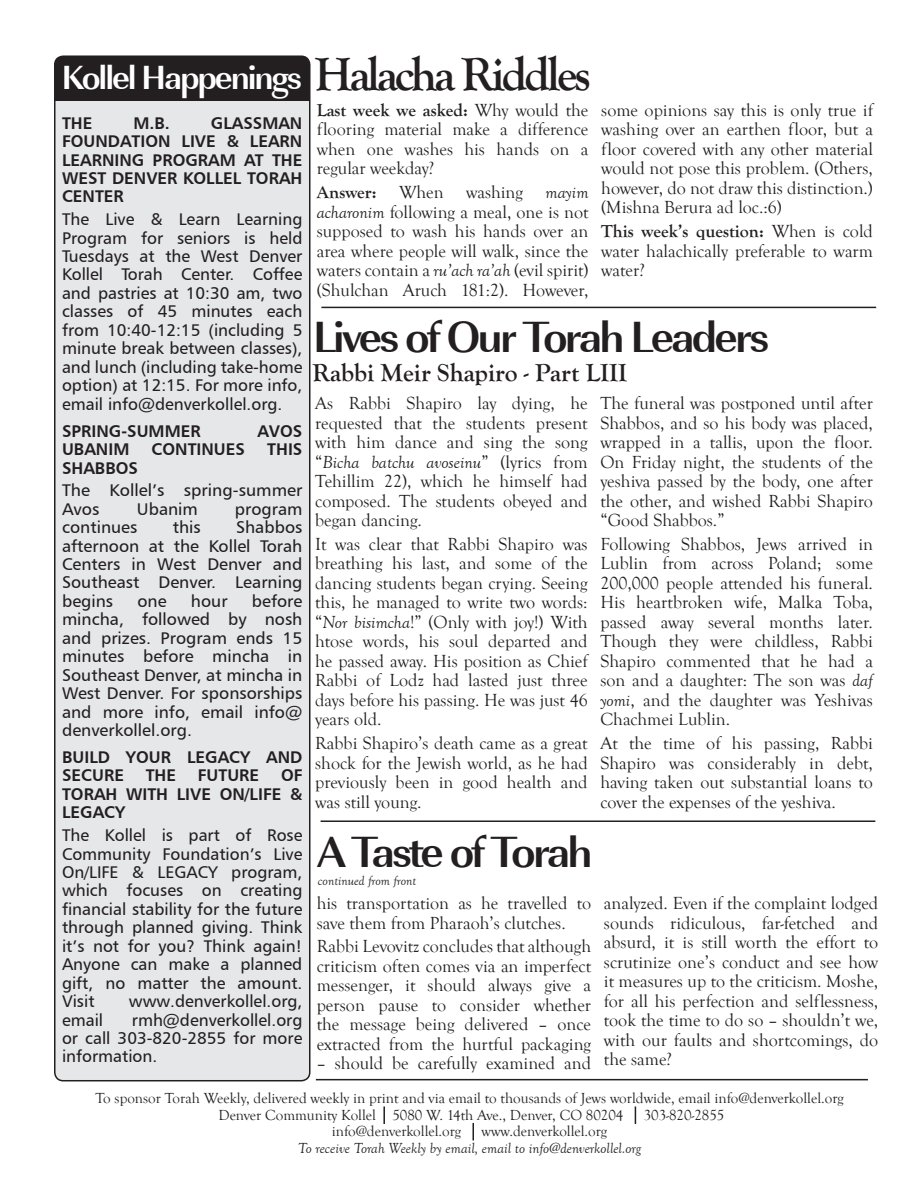
<style>
.page{position:relative;width:918px;height:1188px;background:#fff}
.page>*{position:absolute;margin:0;border:0;box-sizing:border-box;transform-origin:0 0}
.t1{font:700 48px "Goudy Old Style T";letter-spacing:-.06em;color:#231f20}
.t2{font:700 45px "URW Imperial T";letter-spacing:-.06em;color:#231f20}
.t3{font:700 34.5px "URW Imperial T";letter-spacing:-.06em;color:#fff}
.t4{font:700 25.5px "Goudy Old Style T";color:#231f20}
.t5{font:18px/19.5px "Goudy Old Style T";color:#231f20;text-align:justify}
.t6{font:16.95px/18.5px "Humanist 777 BT Roman B";color:#231f20;text-align:justify}
.t7{font:16.95px/18.5px "Humanist 777 BT Bold B";color:#231f20;text-align:justify}
.t8{font:15px "Goudy Old Style T";color:#231f20}
.t9{font:italic 15px "Goudy Old Style T";color:#231f20}
.t10{font:italic 13.5px "Goudy Old Style T";color:#231f20}
.s1{font-weight:700}
.s2{font-style:italic}
</style>
<div class="page">
<div style="left:55px;top:56px;width:255px;height:1025px;background:#e6e7e9;border-radius:9px"></div>
<div style="left:55px;top:56px;width:255px;height:45px;background:#231f20"></div>
<div style="left:54px;top:55px;width:257px;height:1026px;border:2px solid #231f20;border-radius:9px"></div>
<svg style="left:383px;top:1106px;width:2px;height:18px"></svg>
<svg style="left:635px;top:1106px;width:1px;height:18px"></svg>
<svg style="left:473px;top:1123px;width:1px;height:17px"></svg>
<hr style="left:321px;top:307px;width:555px;height:1px;background:#231f20">
<hr style="left:316px;top:1079px;width:552px;height:1px;background:#231f20">
<hr style="left:321px;top:820px;width:554px;height:2px;background:#231f20">
<p class="t3" style="left:61px;top:57px;width:242px">Kollel Happenings</p>
<p class="t1" style="left:315px;top:47px;width:278px">Halacha Riddles</p>
<p class="t7" style="left:62px;top:113px;width:242px;text-indent:149px">GLASSMAN FOUNDATION LIVE &amp; LEARN LEARNING PROGRAM AT THE WEST DENVER KOLLEL TORAH CENTER</p>
<p class="t6" style="left:62px;top:210px;width:242px">The Live &amp; Learn Learning Program for seniors is held Tuesdays at the West Denver Kollel Torah Center. Coffee and pastries at 10:30 am, two classes of 45 minutes each from 10:40-12:15 (including 5 minute break between classes), and lunch (including take-home option) at 12:15. For more info, email info@denverkollel.org.</p>
<p class="t7" style="left:62px;top:421px;width:140px">SPRING-SUMMER</p>
<p class="t7" style="left:257px;top:421px;width:46px">AVOS</p>
<p class="t7" style="left:62px;top:440px;width:69px">UBANIM</p>
<p class="t7" style="left:152px;top:440px;width:95px">CONTINUES</p>
<p class="t7" style="left:267px;top:440px;width:37px">THIS</p>
<p class="t7" style="left:62px;top:458px;width:77px">SHABBOS</p>
<p class="t6" style="left:62px;top:481px;width:242px">The Kollel’s spring-summer<br>Avos</p>
<p class="t7" style="left:62px;top:113px;width:32px">THE</p>
<p class="t7" style="left:133px;top:113px;width:38px">M.B.</p>
<p class="t6" style="left:137px;top:499px;width:63px">Ubanim</p>
<p class="t6" style="left:235px;top:499px;width:69px">program</p>
<p class="t6" style="left:62px;top:518px;width:242px;text-indent:174px">Shabbos afternoon at the Kollel Torah Centers in West Denver and Southeast Denver. Learning begins</p>
<p class="t6" style="left:62px;top:518px;width:77px">continues</p>
<p class="t6" style="left:173px;top:518px;width:30px">this</p>
<p class="t6" style="left:62px;top:591px;width:242px;text-indent:190px">before mincha, followed by nosh and prizes. Program ends 15 minutes before mincha in Southeast Denver, at mincha in West Denver. For sponsorships and more info, email info@ denverkollel.org.</p>
<p class="t7" style="left:62px;top:747px;width:242px">BUILD YOUR LEGACY AND<br>SECURE</p>
<p class="t6" style="left:137px;top:591px;width:31px">one</p>
<p class="t6" style="left:191px;top:591px;width:38px">hour</p>
<p class="t7" style="left:62px;top:766px;width:242px;text-indent:219px">OF TORAH WITH LIVE ON/LIFE &amp; LEGACY</p>
<p class="t6" style="left:62px;top:826px;width:242px">The Kollel is part of Rose Community Foundation’s Live On/LIFE &amp; LEGACY program, which focuses on creating financial stability for the future through planned giving. Think it’s not for you? Think again!<br>Anyone can make a planned gift, no matter the amount.<br>Visit</p>
<p class="t7" style="left:146px;top:766px;width:32px">THE</p>
<p class="t7" style="left:198px;top:766px;width:63px">FUTURE</p>
<p class="t6" style="left:129px;top:992px;width:175px">www.denverkollel.org,</p>
<p class="t6" style="left:62px;top:1010px;width:43px">email</p>
<p class="t6" style="left:62px;top:1010px;width:242px;text-indent:70px">rmh@denverkollel.org or call 303-820-2855 for more information.</p>
<p class="t5" style="left:317px;top:101px;width:273px"><span class="s1">Last week we asked:</span> Why would the flooring material make a difference when one washes his hands on a regular weekday?</p>
<p class="t5" style="left:317px;top:183px;width:273px"><span class="s1">Answer:</span> When washing <span class="s2">mayim acharonim</span> following a meal, one is not supposed to wash his hands over an area where people will walk, since the waters contain a <span class="s2">ru’ach ra’ah</span> (evil spirit) (Shulchan Aruch 181:2). However,</p>
<p class="t5" style="left:601px;top:101px;width:273px">some opinions say this is only true if washing over an earthen floor, but a floor covered with any other material would not pose this problem. (Others, however, do not draw this distinction.) (Mishna Berura ad loc.:6)</p>
<p class="t5" style="left:601px;top:222px;width:273px"><span class="s1">This week’s question:</span> When is cold water halachically preferable to warm water?</p>
<p class="t2" style="left:313px;top:310px;width:458px">Lives of Our Torah Leaders</p>
<p class="t4" style="left:313px;top:358px;width:316px">Rabbi Meir Shapiro - Part LIII</p>
<p class="t5" style="left:315px;top:394px;width:274px">As Rabbi Shapiro lay dying, he requested that the students present with him dance and sing the song “<span class="s2">Bicha batchu avoseinu</span>” (lyrics from Tehillim 22), which he himself had composed. The students obeyed and began dancing.</p>
<p class="t5" style="left:315px;top:535px;width:274px">It was clear that Rabbi Shapiro was breathing his last, and some of the dancing students began crying. Seeing this, he managed to write two words: “<span class="s2">Nor bisimcha</span>!” (Only with joy!) With htose words, his soul departed and he passed away. His position as Chief Rabbi of Lodz had lasted just three days before his passing. He was just 46 years old.</p>
<p class="t5" style="left:315px;top:734px;width:274px">Rabbi Shapiro’s death came as a great shock for the Jewish world, as he had previously been in good health and was still young.</p>
<p class="t5" style="left:600px;top:394px;width:274px">The funeral was postponed until after Shabbos, and so his body was placed, wrapped in a tallis, upon the floor.<br>On Friday night, the students of the yeshiva passed by the body, one after the other, and wished Rabbi Shapiro “Good Shabbos.”</p>
<p class="t5" style="left:600px;top:535px;width:274px">Following Shabbos, Jews arrived in Lublin from across Poland; some 200,000 people attended his funeral.<br>His heartbroken wife, Malka Toba, passed away several months later.<br>Though they were childless, Rabbi Shapiro commented that he had a son and a daughter: The son was <span class="s2">daf yomi</span>, and the daughter was Yeshivas Chachmei Lublin.</p>
<p class="t5" style="left:600px;top:734px;width:274px">At the time of his passing, Rabbi Shapiro was considerably in debt, having taken out substantial loans to cover the expenses of the yeshiva.</p>
<p class="t2" style="left:317px;top:825px;width:277px">A Taste of Torah</p>
<p class="t10" style="left:318px;top:873px;width:100px">continued from front</p>
<p class="t5" style="left:317px;top:894px;width:276px">his transportation as he travelled to save them from Pharaoh’s clutches.</p>
<p class="t5" style="left:317px;top:937px;width:276px">Rabbi Levovitz concludes that although criticism often comes via an imperfect messenger, it should always give a person pause to consider whether the message being delivered – once extracted from the hurtful packaging</p>
<p class="t5" style="left:317px;top:1054px;width:276px">– should be carefully examined and</p>
<p class="t5" style="left:604px;top:894px;width:276px">analyzed. Even if the complaint lodged sounds ridiculous, far-fetched and absurd, it is still worth the effort to scrutinize one’s conduct and see how it measures up to the criticism. Moshe, for all his perfection and selflessness, took the time to do so – shouldn’t we, with our faults and shortcomings, do the same?</p>
<p class="t8" style="left:95px;top:1090px;width:750px">To sponsor Torah Weekly, delivered weekly in print and via email to thousands of Jews worldwide, email info@denverkollel.org</p>
<p class="t8" style="left:219px;top:1107px;width:406px">Denver Community Kollel 5080 W. 14th Ave., Denver, CO 80204</p>
<p class="t8" style="left:644px;top:1107px;width:82px">303-820-2855</p>
<p class="t8" style="left:332px;top:1123px;width:131px">info@denverkollel.org</p>
<p class="t8" style="left:482px;top:1123px;width:127px">www.denverkollel.org</p>
<p class="t9" style="left:298px;top:1140px;width:344px">To receive Torah Weekly by email, email to info@denverkollel.org</p>
</div>
